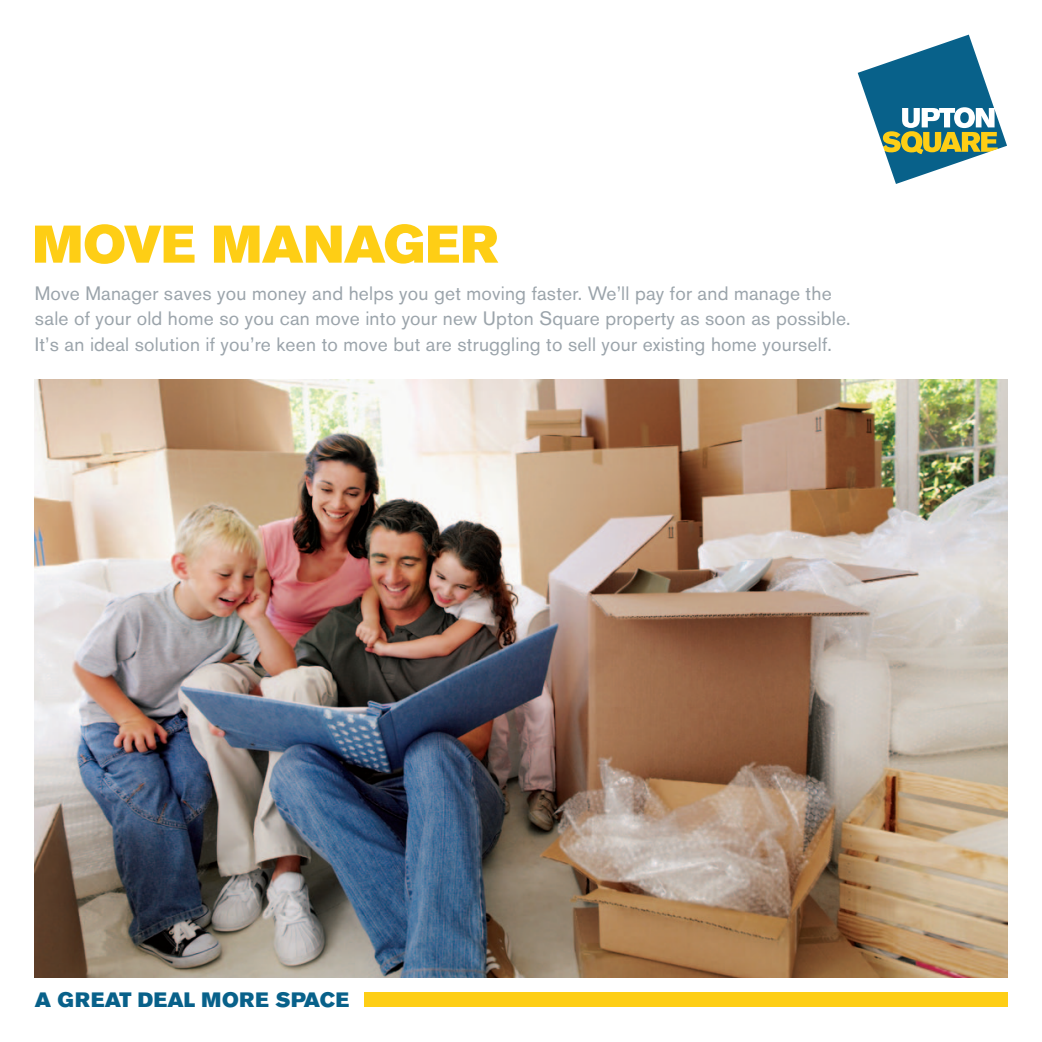
<style>
.page{position:relative;width:1042px;height:1042px;background:#fff}
.page>*{position:absolute;margin:0;border:0;box-sizing:border-box;transform-origin:0 0}
.t1{font:52.5px "Akzidenz Grotesk BE Super";color:#fece15}
.t2{font:20.65px "Akzidenz Grotesk BE Super";letter-spacing:.03em;color:#08618a}
.t3{font:19.25px/25.4px "Akzidenz Grotesk BE";letter-spacing:.01em;color:#9ba4ab}
</style>
<div class="page">
<img style="left:35px;top:379px;width:972px;height:598px">
<svg style="left:857px;top:35px;width:150px;height:149px"></svg>
<div style="left:364px;top:992px;width:643px;height:15px;background:#fece15"></div>
<p class="t1" style="left:33px;top:214px;width:466px">MOVE MANAGER</p>
<p class="t3" style="left:35px;top:280px;width:817px">Move Manager saves you money and helps you get moving faster. We’ll pay for and manage the sale of your old home so you can move into your new Upton Square property as soon as possible.<br>It’s an ideal solution if you’re keen to move but are struggling to sell your existing home yourself.</p>
<p class="t2" style="left:35px;top:988px;width:316px">A GREAT DEAL MORE SPACE</p>
</div>
